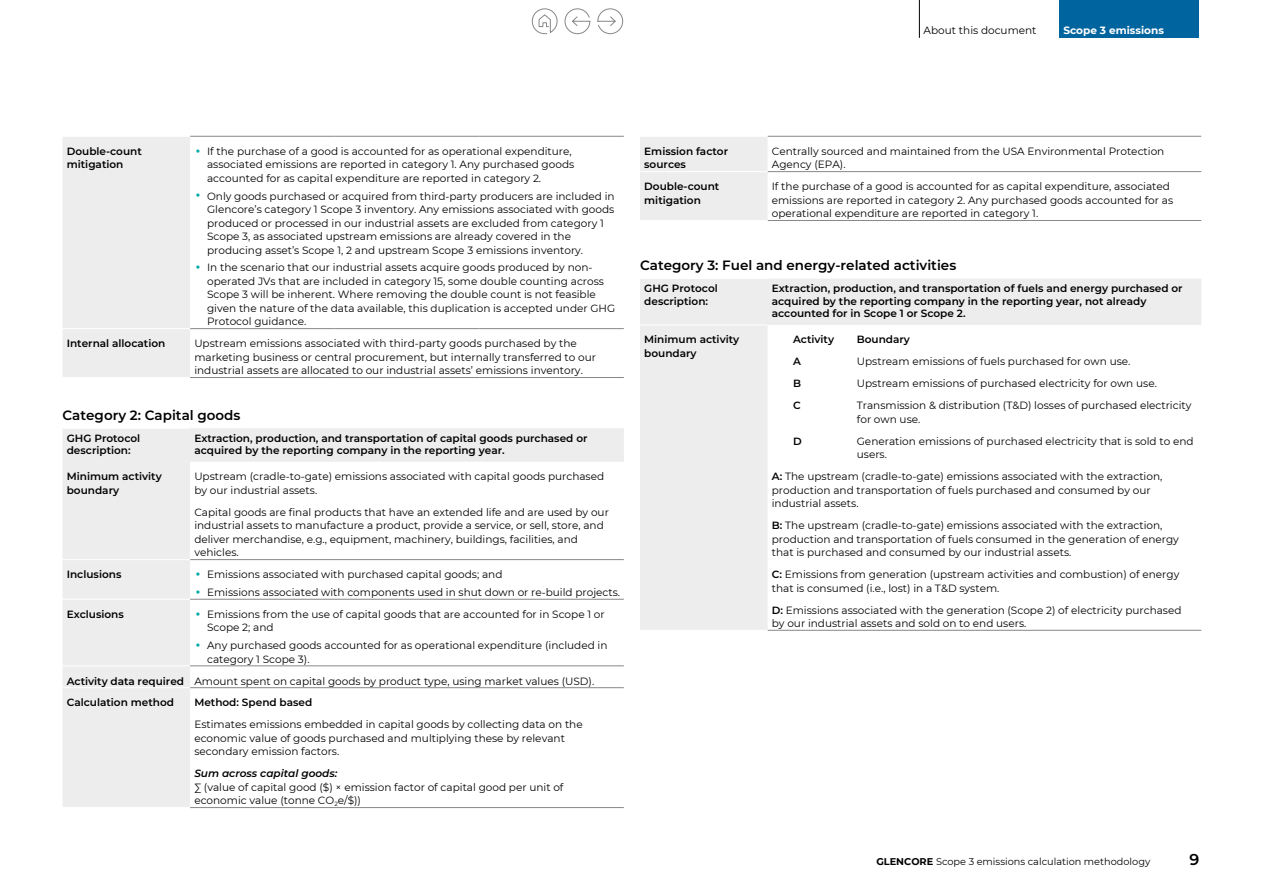
<style>
.page{position:relative;width:1263px;height:893px;background:#fff}
.page>*{position:absolute;margin:0;border:0;box-sizing:border-box;transform-origin:0 0}
.t1{font:600 15.75px "Montserrat";color:#000}
.t2{font:600 13.5px "Montserrat";color:#000}
.t3{font:10.5px/13.5px "Montserrat";color:#000}
.t4{font:600 10.5px/13.5px "Montserrat";color:#000}
.t5{font:italic 600 10.5px "Montserrat";color:#000}
.t6{font:700 10.5px "Montserrat";color:#fff}
.t7{font:9.75px "Montserrat";color:#000}
.s1{font-weight:300;font-size:25.5px;color:#00aaa6}
.s2{font-weight:600}
.s3{font-weight:700}
</style>
<div class="page">
<div style="left:1059px;top:0;width:140px;height:38px;background:#00649e"></div>
<hr style="left:919px;top:0;width:1px;height:38px;background:#000">
<div style="left:63px;top:137px;width:127px;height:240px;background:#ededed"></div>
<hr style="left:190px;top:136px;width:145px;height:1px;background:#878787">
<hr style="left:335px;top:136px;width:144px;height:1px;background:#878787">
<hr style="left:479px;top:136px;width:145px;height:1px;background:#878787">
<hr style="left:190px;top:328px;width:145px;height:1px;background:#878787">
<hr style="left:335px;top:328px;width:144px;height:1px;background:#878787">
<hr style="left:479px;top:328px;width:145px;height:1px;background:#878787">
<hr style="left:190px;top:377px;width:145px;height:1px;background:#878787">
<hr style="left:335px;top:377px;width:144px;height:1px;background:#878787">
<hr style="left:479px;top:377px;width:145px;height:1px;background:#878787">
<hr style="left:63px;top:328px;width:127px;height:1px;background:#fff">
<svg style="left:63px;top:428px;width:561px;height:379px"></svg>
<hr style="left:190px;top:559px;width:434px;height:1px;background:#878787">
<hr style="left:190px;top:599px;width:434px;height:1px;background:#878787">
<hr style="left:190px;top:666px;width:434px;height:1px;background:#878787">
<hr style="left:190px;top:687px;width:434px;height:1px;background:#878787">
<hr style="left:190px;top:807px;width:434px;height:1px;background:#878787">
<hr style="left:63px;top:428px;width:127px;height:1px;background:#fff">
<hr style="left:63px;top:559px;width:127px;height:1px;background:#fff">
<hr style="left:63px;top:599px;width:127px;height:1px;background:#fff">
<hr style="left:63px;top:666px;width:127px;height:1px;background:#fff">
<hr style="left:63px;top:687px;width:127px;height:1px;background:#fff">
<div style="left:640px;top:137px;width:127px;height:83px;background:#ededed"></div>
<hr style="left:767px;top:136px;width:434px;height:1px;background:#878787">
<hr style="left:767px;top:171px;width:434px;height:1px;background:#878787">
<hr style="left:767px;top:220px;width:434px;height:1px;background:#878787">
<hr style="left:640px;top:171px;width:127px;height:1px;background:#fff">
<svg style="left:640px;top:279px;width:561px;height:351px"></svg>
<hr style="left:767px;top:630px;width:434px;height:1px;background:#878787">
<hr style="left:640px;top:325px;width:127px;height:1px;background:#fff">
<svg style="left:531px;top:8px;width:59px;height:27px"></svg>
<svg style="left:597px;top:8px;width:26px;height:26px"></svg>
<p class="t3" style="left:924px;top:23px;width:114px">About this document</p>
<p class="t6" style="left:1063px;top:22px;width:102px">Scope 3 emissions</p>
<p class="t4" style="left:67px;top:144px;width:77px">Double-count mitigation</p>
<p class="t3" style="left:207px;top:144px;width:369px;text-indent:-13px"><span class="s1">•</span> If the purchase of a good is accounted for as operational expenditure, associated emissions are reported in category 1. Any purchased goods accounted for as capital expenditure are reported in category 2.</p>
<p class="t3" style="left:207px;top:189px;width:409px;text-indent:-13px"><span class="s1">•</span> Only goods purchased or acquired from third-party producers are included in Glencore’s category 1 Scope 3 inventory. Any emissions associated with goods produced or processed in our industrial assets are excluded from category 1<br>Scope 3, as associated upstream emissions are already covered in the producing asset’s Scope 1, 2 and upstream Scope 3 emissions inventory.</p>
<p class="t3" style="left:207px;top:261px;width:410px;text-indent:-13px"><span class="s1">•</span> In the scenario that our industrial assets acquire goods produced by non&shy;operated JVs that are included in category 15, some double counting across Scope 3 will be inherent. Where removing the double count is not feasible given the nature of the data available, this duplication is accepted under GHG Protocol guidance.</p>
<p class="t4" style="left:67px;top:336px;width:100px">Internal allocation</p>
<p class="t3" style="left:194px;top:336px;width:403px">Upstream emissions associated with third-party goods purchased by the marketing business or central procurement, but internally transferred to our industrial assets are allocated to our industrial assets’ emissions inventory.</p>
<p class="t2" style="left:63px;top:405px;width:180px">Category 2: Capital goods</p>
<p class="t4" style="left:67px;top:431px;width:75px;line-height:12.8px">GHG Protocol description:</p>
<p class="t4" style="left:194px;top:431px;width:395px;line-height:12.8px">Extraction, production, and transportation of capital goods purchased or acquired by the reporting company in the reporting year.</p>
<p class="t4" style="left:67px;top:469px;width:97px">Minimum activity boundary</p>
<p class="t3" style="left:194px;top:470px;width:411px">Upstream (cradle-to-gate) emissions associated with capital goods purchased by our industrial assets.</p>
<p class="t3" style="left:194px;top:505px;width:416px">Capital goods are final products that have an extended life and are used by our industrial assets to manufacture a product, provide a service, or sell, store, and deliver merchandise, e.g., equipment, machinery, buildings, facilities, and vehicles.</p>
<p class="t4" style="left:67px;top:567px;width:56px">Inclusions</p>
<p class="t3" style="left:194px;top:567px;width:310px"><span class="s1">•</span> Emissions associated with purchased capital goods; and</p>
<p class="t3" style="left:194px;top:585px;width:427px"><span class="s1">•</span> Emissions associated with components used in shut down or re-build projects.</p>
<p class="t4" style="left:67px;top:607px;width:59px">Exclusions</p>
<p class="t3" style="left:207px;top:607px;width:399px;text-indent:-13px"><span class="s1">•</span> Emissions from the use of capital goods that are accounted for in Scope 1 or<br>Scope 2; and</p>
<p class="t3" style="left:207px;top:638px;width:402px;text-indent:-13px"><span class="s1">•</span> Any purchased goods accounted for as operational expenditure (included in category 1 Scope 3).</p>
<p class="t3" style="left:67px;top:669px;width:529px;line-height:21.9px"><span class="s2">Activity data required</span> Amount spent on capital goods by product type, using market values (USD).<br><span class="s2">Calculation method</span></p>
<p class="t4" style="left:194px;top:695px;width:120px">Method: Spend based</p>
<p class="t3" style="left:194px;top:717px;width:390px">Estimates emissions embedded in capital goods by collecting data on the economic value of goods purchased and multiplying these by relevant secondary emission factors.</p>
<p class="t5" style="left:194px;top:766px;width:145px">Sum across capital goods:</p>
<p class="t3" style="left:194px;top:780px;width:371px">∑ (value of capital good ($) × emission factor of capital good per unit of economic value (tonne CO<sub>2</sub>e/$))</p>
<p class="t4" style="left:644px;top:144px;width:85px">Emission factor sources</p>
<p class="t3" style="left:772px;top:144px;width:394px">Centrally sourced and maintained from the USA Environmental Protection<br>Agency (EPA).</p>
<p class="t4" style="left:644px;top:179px;width:77px">Double-count mitigation</p>
<p class="t3" style="left:772px;top:179px;width:403px">If the purchase of a good is accounted for as capital expenditure, associated emissions are reported in category 2. Any purchased goods accounted for as operational expenditure are reported in category 1.</p>
<p class="t2" style="left:640px;top:256px;width:318px">Category 3: Fuel and energy-related activities</p>
<p class="t4" style="left:644px;top:281px;width:75px;line-height:12.8px">GHG Protocol description:</p>
<p class="t4" style="left:772px;top:281px;width:412px;line-height:12.8px">Extraction, production, and transportation of fuels and energy purchased or acquired by the reporting company in the reporting year, not already accounted for in Scope 1 or Scope 2.</p>
<p class="t4" style="left:644px;top:332px;width:97px">Minimum activity boundary</p>
<p class="t4" style="left:793px;top:332px;width:43px">Activity</p>
<p class="t4" style="left:857px;top:332px;width:55px">Boundary</p>
<p class="t4" style="left:793px;top:354px;width:9px">A</p>
<p class="t3" style="left:857px;top:354px;width:275px">Upstream emissions of fuels purchased for own use.</p>
<p class="t4" style="left:793px;top:376px;width:9px">B</p>
<p class="t3" style="left:857px;top:376px;width:302px">Upstream emissions of purchased electricity for own use.</p>
<p class="t4" style="left:793px;top:398px;width:9px">C</p>
<p class="t3" style="left:857px;top:398px;width:336px">Transmission &amp; distribution (T&amp;D) losses of purchased electricity for own use.</p>
<p class="t4" style="left:793px;top:434px;width:10px">D</p>
<p class="t3" style="left:857px;top:434px;width:338px">Generation emissions of purchased electricity that is sold to end users.</p>
<p class="t3" style="left:772px;top:469px;width:392px"><span class="s2">A:</span> The upstream (cradle-to-gate) emissions associated with the extraction, production and transportation of fuels purchased and consumed by our industrial assets.</p>
<p class="t3" style="left:772px;top:518px;width:409px"><span class="s2">B:</span> The upstream (cradle-to-gate) emissions associated with the extraction, production and transportation of fuels consumed in the generation of energy that is purchased and consumed by our industrial assets.</p>
<p class="t3" style="left:772px;top:567px;width:409px"><span class="s2">C:</span> Emissions from generation (upstream activities and combustion) of energy that is consumed (i.e., lost) in a T&amp;D system.</p>
<p class="t3" style="left:772px;top:603px;width:411px"><span class="s2">D:</span> Emissions associated with the generation (Scope 2) of electricity purchased by our industrial assets and sold on to end users.</p>
<p class="t7" style="left:876px;top:855px;width:275px"><span class="s3">GLENCORE</span> Scope 3 emissions calculation methodology</p>
<h1 class="t1" style="left:1189px;top:848px;width:11px">9</h1>
</div>
